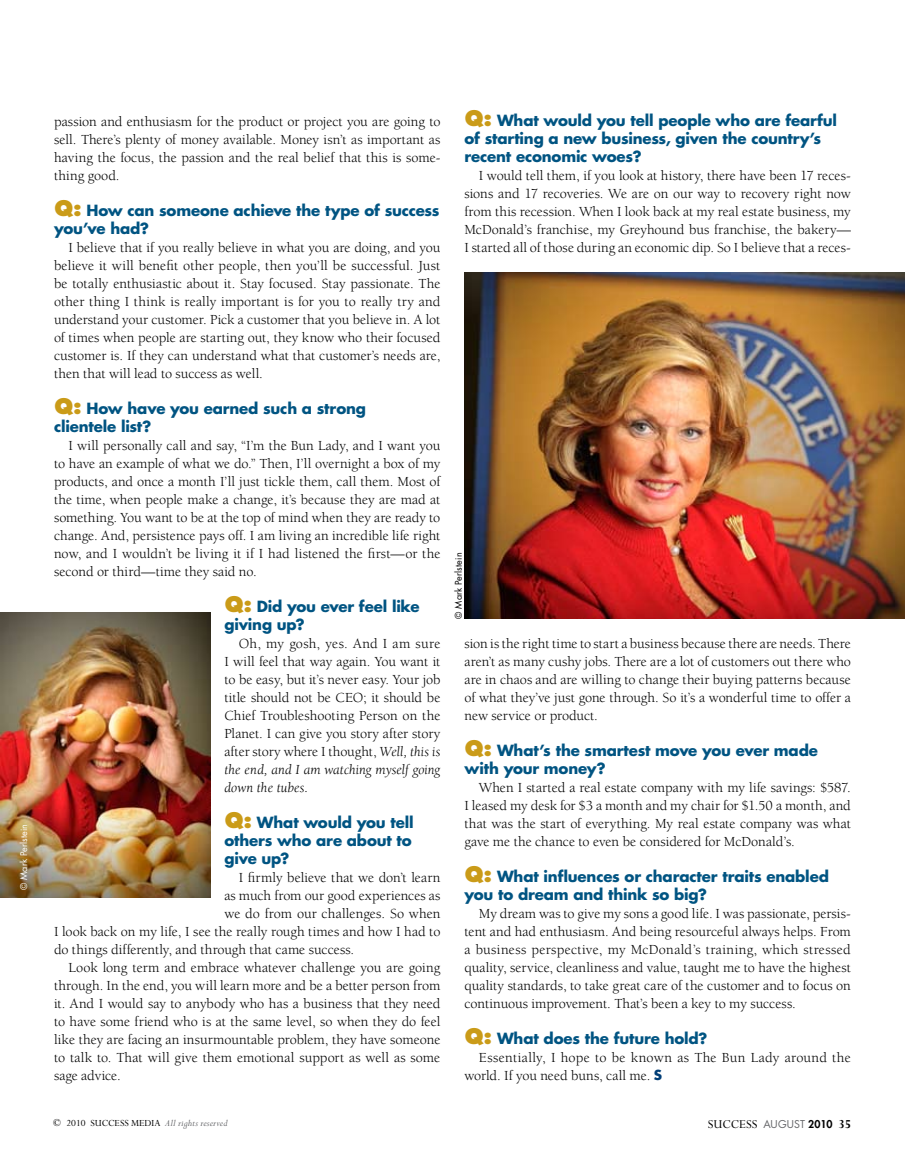
<style>
.page{position:relative;width:905px;height:1175px;background:#fff}
.page>*{position:absolute;margin:0;border:0;box-sizing:border-box;transform-origin:0 0}
.t1{font:700 15px/18px "Futura Std";letter-spacing:-.01em;color:#005482}
.t2{font:14.25px/18px "Berkeley Std";color:#000;text-align:justify}
.t3{font:13.5px "Perpetua Std";color:#000}
.t4{font:italic 10.5px "Perpetua Std";letter-spacing:.02em;color:#636467}
.t5{font:9px "Futura Std";letter-spacing:.01em;color:#fff}
.t6{font:9px "Futura Std";letter-spacing:.01em;color:#000}
.s1{font-weight:800;font-size:21px;color:#ca9b18}
.s2{font-style:italic}
.s3{font-family:"Futura Std";font-weight:700;font-size:13.5px;color:#003e77}
.s4{font-weight:700;font-style:normal;color:#000}
.s5{font-style:normal;color:#000}
.s6{font-family:"Futura Std";font-size:10.5px;color:#636467}
.s7{font-family:"Futura Std";font-weight:800;font-size:10.5px}
.s8{font-weight:700}
</style>
<div class="page">
<img style="left:0;top:612px;width:211px;height:285px">
<img style="left:465px;top:273px;width:439px;height:345px">
<p class="t5" style="left:18px;top:889px;width:67px;rotate:-90deg">© Mark Perlstein</p>
<p class="t2" style="left:54px;top:113px;width:388px">passion and enthusiasm for the product or project you are going to sell. There’s plenty of money available. Money isn’t as important as having the focus, the passion and the real belief that this is some&shy;thing good.</p>
<p class="t1" style="left:54px;top:201px;width:387px"><span class="s1">Q:</span> How can someone achieve the type of success you’ve had?</p>
<p class="t2" style="left:54px;top:239px;width:388px;text-indent:14px">I believe that if you really believe in what you are doing, and you believe it will benefit other people, then you’ll be successful. Just be totally enthusiastic about it. Stay focused. Stay passionate. The other thing I think is really important is for you to really try and understand your customer. Pick a customer that you believe in. A lot of times when people are starting out, they know who their focused customer is. If they can understand what that customer’s needs are, then that will lead to success as well.</p>
<p class="t1" style="left:54px;top:399px;width:313px"><span class="s1">Q:</span> How have you earned such a strong clientele list?</p>
<p class="t2" style="left:54px;top:437px;width:388px;text-indent:14px">I will personally call and say, “I’m the Bun Lady, and I want you to have an example of what we do.” Then, I’ll overnight a box of my products, and once a month I’ll just tickle them, call them. Most of the time, when people make a change, it’s because they are mad at something. You want to be at the top of mind when they are ready to change. And, persistence pays off. I am living an incredible life right now, and I wouldn’t be living it if I had listened the first—or the second or third—time they said no.</p>
<p class="t1" style="left:224px;top:597px;width:197px"><span class="s1">Q:</span> Did you ever feel like giving up?</p>
<p class="t2" style="left:224px;top:635px;width:218px;text-indent:14px">Oh, my gosh, yes. And I am sure I will feel that way again. You want it to be easy, but it’s never easy. Your job title should not be CEO; it should be Chief Troubleshooting Person on the Planet. I can give you story after story after story where I thought, <span class="s2">Well, this is the end, and I am watching myself going down the tubes.</span></p>
<p class="t1" style="left:224px;top:813px;width:191px;text-align:justify"><span class="s1">Q:</span> What would you tell others who are about to give up?</p>
<p class="t2" style="left:239px;top:869px;width:203px">I firmly believe that we don’t learn</p>
<p class="t2" style="left:224px;top:887px;width:218px">as much from our good experiences as</p>
<p class="t2" style="left:224px;top:905px;width:217px">we do from our challenges. So when</p>
<p class="t2" style="left:54px;top:923px;width:388px">I look back on my life, I see the really rough times and how I had to</p>
<p class="t2" style="left:54px;top:941px;width:302px">do things differently, and through that came success.</p>
<p class="t2" style="left:68px;top:959px;width:373px">Look long term and embrace whatever challenge you are going</p>
<p class="t2" style="left:54px;top:977px;width:388px">through. In the end, you will learn more and be a better person from</p>
<p class="t2" style="left:54px;top:995px;width:388px">it. And I would say to anybody who has a business that they need</p>
<p class="t2" style="left:54px;top:1013px;width:388px">to have some friend who is at the same level, so when they do feel</p>
<p class="t2" style="left:54px;top:1031px;width:388px">like they are facing an insurmountable problem, they have someone</p>
<p class="t2" style="left:54px;top:1049px;width:388px">to talk to. That will give them emotional support as well as some</p>
<p class="t2" style="left:54px;top:1067px;width:68px">sage advice.</p>
<p class="t1" style="left:464px;top:111px;width:374px"><span class="s1">Q:</span> What would you tell people who are fearful of starting a new business, given the country’s recent economic woes?</p>
<p class="t2" style="left:464px;top:167px;width:388px;text-indent:14px">I would tell them, if you look at history, there have been 17 reces&shy;sions and 17 recoveries. We are on our way to recovery right now from this recession. When I look back at my real estate business, my McDonald’s franchise, my Greyhound bus franchise, the bakery— I started all of those during an economic dip. So I believe that a reces-</p>
<p class="t6" style="left:453px;top:618px;width:67px;rotate:-90deg">© Mark Perlstein</p>
<p class="t2" style="left:464px;top:635px;width:388px">sion is the right time to start a business because there are needs. There aren’t as many cushy jobs. There are a lot of customers out there who are in chaos and are willing to change their buying patterns because of what they’ve just gone through. So it’s a wonderful time to offer a new service or product.</p>
<p class="t1" style="left:464px;top:741px;width:355px"><span class="s1">Q:</span> What’s the smartest move you ever made with your money?</p>
<p class="t2" style="left:464px;top:779px;width:388px;text-indent:14px">When I started a real estate company with my life savings: $587.<br>I leased my desk for $3 a month and my chair for $1.50 a month, and that was the start of everything. My real estate company was what gave me the chance to even be considered for McDonald’s.</p>
<p class="t1" style="left:464px;top:867px;width:366px"><span class="s1">Q:</span> What influences or character traits enabled you to dream and think so big?</p>
<p class="t2" style="left:464px;top:905px;width:388px;text-indent:14px">My dream was to give my sons a good life. I was passionate, persis&shy;tent and had enthusiasm. And being resourceful always helps. From a business perspective, my McDonald’s training, which stressed quality, service, cleanliness and value, taught me to have the highest quality standards, to take great care of the customer and to focus on continuous improvement. That’s been a key to my success.</p>
<p class="t1" style="left:464px;top:1029px;width:244px"><span class="s1">Q:</span> What does the future hold?</p>
<p class="t2" style="left:464px;top:1049px;width:388px;text-indent:14px">Essentially, I hope to be known as The Bun Lady around the world. If you need buns, call me. <span class="s3">S</span></p>
<p class="t4" style="left:53px;top:1117px;width:176px"><span class="s4">©</span> <span class="s5">2010 SUCCESS MEDIA</span> All rights reserved</p>
<p class="t3" style="left:708px;top:1117px;width:144px">SUCCESS <span class="s6">AUGUST</span> <span class="s7">2010</span> <span class="s8">35</span></p>
</div>
